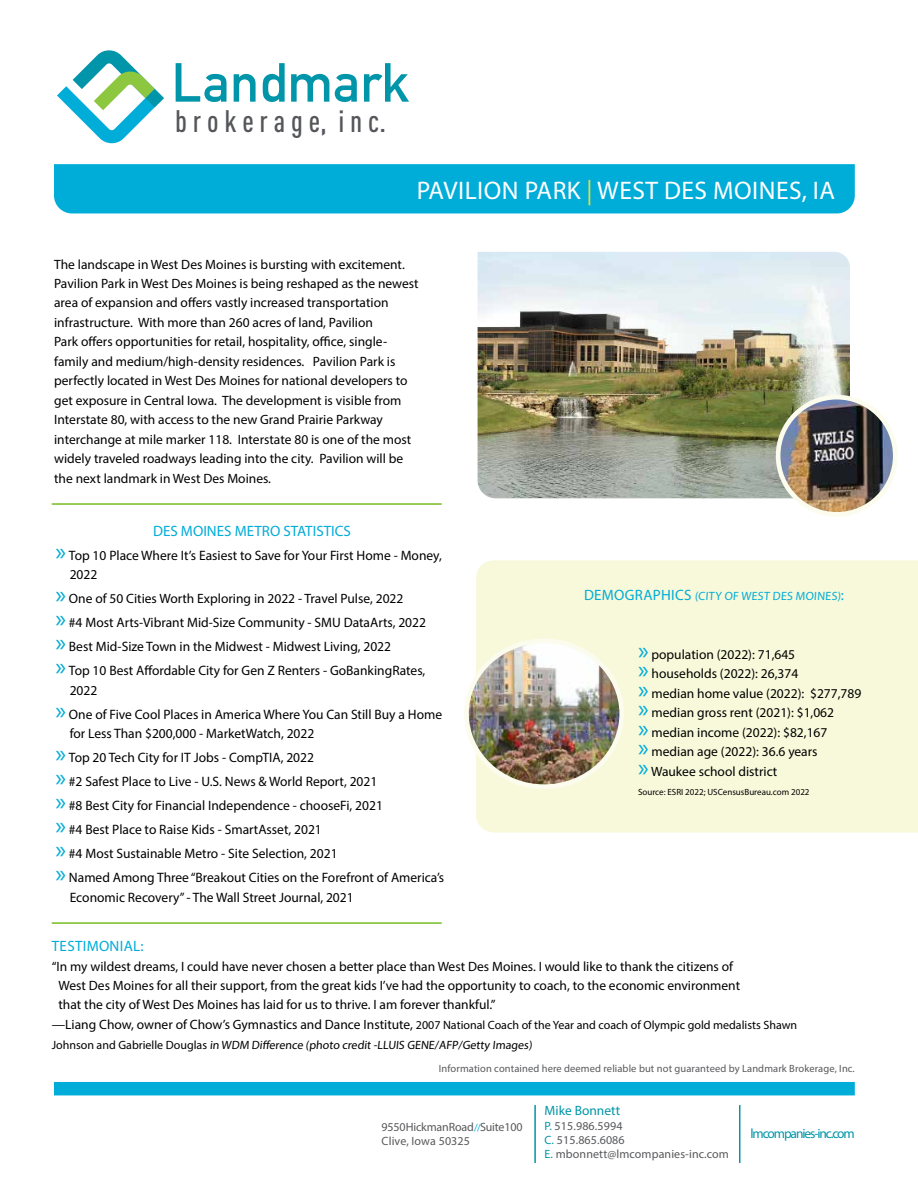
<style>
.page{position:relative;width:918px;height:1188px;background:#fff}
.page>*{position:absolute;margin:0;border:0;box-sizing:border-box;transform-origin:0 0}
.t1{font:500 30.75px "DIN Cond";color:#54565a}
.t2{font:25.5px "Myriad Pro";letter-spacing:.02em;color:#fff}
.t3{font:15px "Myriad Pro";color:#00acd8}
.t4{font:15px "Myriad Pro";letter-spacing:.02em;color:#00acd8}
.t5{font:13.65px/24px "Myriad Pro";color:#000}
.t6{font:13.5px/19.5px "Myriad Pro";color:#000}
.t7{font:13.5px "Myriad Pro";letter-spacing:-.08em;color:#0095a9}
.t8{font:13.5px "Myriad Pro";color:#0095a9}
.t9{font:12px/19.5px "Myriad Pro";color:#000}
.t10{font:12px/14.4px "Myriad Pro";letter-spacing:.01em;color:#58595b}
.t11{font:12px/13.5px "Myriad Pro";letter-spacing:-.02em;color:#58595b}
.t12{font:12px "Myriad Pro";color:#00acd8}
.t13{font:10.5px "Myriad Pro";letter-spacing:.01em;color:#58595b}
.t14{font:9px "Myriad Pro";color:#000}
.s1{color:#dae247}
.s2{font-size:25.5px;color:#00acd8}
.s3{font-size:13.5px}
.s4{font-size:15px}
.s5{font-style:inherit}
.s6{font-size:10.5px;color:#00acd8}
.s7{color:#0095a9}
</style>
<div class="page">
<div style="left:54px;top:164px;width:801px;height:49px;background:#00acd8"></div>
<hr style="left:739px;top:1105px;width:1px;height:58px;background:#0095a9">
<div style="left:54px;top:1082px;width:801px;height:13px;background:#00acd8"></div>
<hr style="left:534px;top:1105px;width:2px;height:58px;background:#0095a9">
<svg style="left:57px;top:50px;width:107px;height:93px"></svg>
<svg style="left:176px;top:63px;width:51px;height:39px"></svg>
<svg style="left:234px;top:74px;width:22px;height:28px"></svg>
<svg style="left:263px;top:63px;width:22px;height:39px"></svg>
<svg style="left:291px;top:74px;width:38px;height:28px"></svg>
<svg style="left:335px;top:74px;width:22px;height:28px"></svg>
<svg style="left:364px;top:63px;width:45px;height:39px"></svg>
<div style="left:476px;top:560px;width:442px;height:273px;background:#f8f9da"></div>
<hr style="left:52px;top:503px;width:390px;height:2px;background:#76bc21">
<hr style="left:52px;top:922px;width:390px;height:2px;background:#76bc21">
<img style="left:477px;top:252px;width:374px;height:247px">
<img style="left:470px;top:641px;width:152px;height:146px">
<div style="left:464px;top:638px;width:160px;height:151px;border:5px solid #fbfced;border-radius:50%"></div>
<img style="left:779px;top:397px;width:113px;height:114px">
<div style="left:776px;top:395px;width:122px;height:122px;border:5px solid #fbfced;border-radius:50%"></div>
<h1 class="t1" style="left:175px;top:102px;width:212px">b r o k e r a g e, i n c.</h1>
<h2 class="t2" style="left:417px;top:175px;width:420px">PAVILION PARK <span class="s1">|</span> WEST DES MOINES, IA</h2>
<p class="t6" style="left:54px;top:254px;width:366px">The landscape in West Des Moines is bursting with excitement.<br>Pavilion Park in West Des Moines is being reshaped as the newest area of expansion and offers vastly increased transportation infrastructure. With more than 260 acres of land, Pavilion<br>Park offers opportunities for retail, hospitality, office, single&shy;family and medium/high-density residences. Pavilion Park is perfectly located in West Des Moines for national developers to get exposure in Central Iowa. The development is visible from Interstate 80, with access to the new Grand Prairie Parkway interchange at mile marker 118. Interstate 80 is one of the most widely traveled roadways leading into the city. Pavilion will be the next landmark in West Des Moines.</p>
<p class="t3" style="left:153px;top:521px;width:199px">DES MOINES METRO STATISTICS</p>
<p class="t5" style="left:70px;top:545px;width:374px;line-height:19.5px;text-indent:-14px"><span class="s2">»</span> Top 10 Place Where It’s Easiest to Save for Your First Home - Money,<br>2022</p>
<p class="t6" style="left:55px;top:589px;width:350px"><span class="s2">»</span> One of 50 Cities Worth Exploring in 2022 - Travel Pulse, 2022</p>
<p class="t5" style="left:55px;top:610px;width:372px"><span class="s2">»</span> #4 Most Arts-Vibrant Mid-Size Community - SMU DataArts, 2022 <span class="s2">»</span> Best Mid-Size Town in the Midwest - Midwest Living, 2022<br><span class="s2">»</span> Top 10 Best Affordable City for Gen Z Renters - GoBankingRates,</p>
<p class="t5" style="left:55px;top:678px;width:388px;text-indent:14px">2022<br><span class="s2">»</span> One of Five Cool Places in America Where You Can Still Buy a Home</p>
<p class="t5" style="left:55px;top:721px;width:390px;text-indent:14px">for Less Than $200,000 - MarketWatch, 2022<br><span class="s2">»</span> Top 20 Tech City for IT Jobs - CompTIA, 2022<br><span class="s2">»</span> #2 Safest Place to Live - U.S. News &amp; World Report, 2021<br><span class="s2">»</span> #8 Best City for Financial Independence - chooseFi, 2021<br><span class="s2">»</span> #4 Best Place to Raise Kids - SmartAsset, 2021<br><span class="s2">»</span> #4 Most Sustainable Metro - Site Selection, 2021<br><span class="s2">»</span> Named Among Three “Breakout Cities on the Forefront of America’s</p>
<p class="t5" style="left:70px;top:885px;width:286px">Economic Recovery” - The Wall Street Journal, 2021</p>
<p class="t4" style="left:52px;top:937px;width:93px">TESTIMONIAL:</p>
<p class="t6" style="left:58px;top:956px;width:683px;text-indent:-7px">“In my wildest dreams, I could have never chosen a better place than West Des Moines. I would like to thank the citizens of<br>West Des Moines for all their support, from the great kids I’ve had the opportunity to coach, to the economic environment that the city of West Des Moines has laid for us to thrive. I am forever thankful.”</p>
<p class="t9" style="left:52px;top:1015px;width:747px"><span class="s3">—Liang Chow, owner of Chow’s Gymnastics and Dance Institute,</span> 2007 National Coach of the Year and coach of Olympic gold medalists Shawn<br>Johnson and Gabrielle Douglas in WDM Difference (photo credit -LLUIS GENE/AFP/Getty Images)</p>
<p class="t12" style="left:584px;top:589px;width:261px"><span class="s4">DEMOGRAPHICS</span> <span class="s5">(</span>CITY OF WEST DES MOINES<span class="s5">)</span><span class="s4">:</span></p>
<p class="t6" style="left:638px;top:644px;width:225px"><span class="s2">»</span> population (2022): 71,645<br><span class="s2">»</span> households (2022): 26,374<br><span class="s2">»</span> median home value (2022): $277,789 <span class="s2">»</span> median gross rent (2021): $1,062<br><span class="s2">»</span> median income (2022): $82,167<br><span class="s2">»</span> median age (2022): 36.6 years<br><span class="s2">»</span> Waukee school district</p>
<p class="t14" style="left:638px;top:786px;width:173px">Source: ESRI 2022; USCensusBureau.com 2022</p>
<p class="t13" style="left:439px;top:1062px;width:417px">Information contained here deemed reliable but not guaranteed by Landmark Brokerage, Inc.</p>
<p class="t11" style="left:382px;top:1120px;width:142px">9550 Hickman Road<span class="s6">//</span> Suite 100<br>Clive, Iowa 50325</p>
<p class="t8" style="left:545px;top:1102px;width:77px">Mike Bonnett</p>
<p class="t10" style="left:545px;top:1118px;width:186px"><span class="s7">P.</span> 515.986.5994<br><span class="s7">C.</span> 515.865.6086<br><span class="s7">E.</span> mbonnett@lmcompanies-inc.com</p>
<p class="t7" style="left:750px;top:1126px;width:106px">lmcompanies-inc.com</p>
</div>
